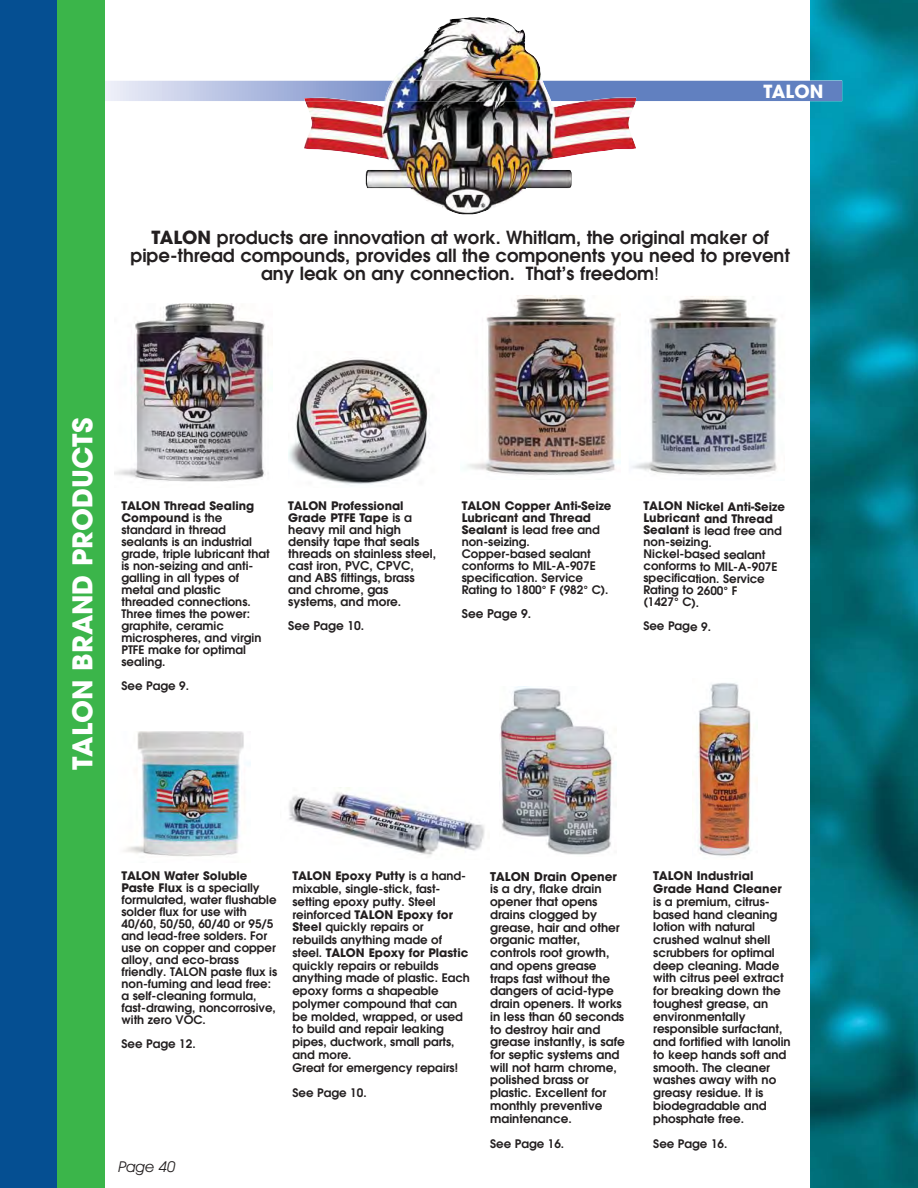
<style>
.page{position:relative;width:918px;height:1188px;background:#fff}
.page>*{position:absolute;margin:0;border:0;box-sizing:border-box;transform-origin:0 0}
.t1{font:700 27px "Avant Garde";color:#fff}
.t2{font:18px/18px "Avant Garde Demi";color:#231f20;text-align:center}
.t3{font:700 18px "Avant Garde";color:#fff}
.t4{font:italic 15px "Avant Garde IT Cby BT";color:#231f20}
.t5{font:12px/12.8px "Avant Garde Demi";color:#231f20}
.t6{font:700 12px "Avant Garde";color:#231f20}
.t7{font:11.85px/12.8px "Avant Garde Demi";color:#231f20}
.t8{font:700 11.85px/12.8px "Avant Garde";color:#231f20}
.t9{font:11.7px/12px "Avant Garde Demi";color:#231f20}
.t10{font:700 11.7px/12px "Avant Garde";color:#231f20}
.s1{font-family:"Avant Garde";font-weight:700}
.s2{font-family:"Helvetica"}
.s3{font-family:"Avant Garde Demi";font-weight:400}
.s4{font-family:"Avant Garde Demi";font-weight:400;font-size:12px}
</style>
<div class="page">
<div style="left:0;top:0;width:67px;height:1188px;background:#054f92"></div>
<img style="left:124px;top:731px;width:127px;height:126px">
<img style="left:810px;top:0;width:108px;height:1188px">
<svg style="left:105px;top:80px;width:737px;height:21px;background:#95a8d4"></svg>
<img style="left:288px;top:358px;width:142px;height:127px">
<img style="left:115px;top:303px;width:151px;height:179px">
<img style="left:467px;top:295px;width:154px;height:180px">
<img style="left:631px;top:296px;width:147px;height:179px">
<img style="left:289px;top:788px;width:196px;height:67px">
<img style="left:499px;top:687px;width:117px;height:168px">
<img style="left:696px;top:683px;width:62px;height:173px">
<img style="left:304px;top:17px;width:332px;height:197px">
<img style="left:304px;top:80px;width:332px;height:21px">
<div style="left:58px;top:0;width:47px;height:1188px;background:#3bb54a"></div>
<h2 class="t3" style="left:763px;top:84px;width:61px">TALON</h2>
<h2 class="t2" style="left:130px;top:230px;width:661px"><span class="s1">TALON</span> products are innovation at work. Whitlam, the original maker of pipe-thread compounds, provides all the components you need to prevent any leak on any connection. That’s freedom<span class="s2">!</span></h2>
<h1 class="t1" style="left:72px;top:770px;width:353px;rotate:-90deg">TALON BRAND PRODUCTS</h1>
<p class="t10" style="left:122px;top:501px;width:134px">TALON Thread Sealing<br>Compound <span class="s3">is the</span></p>
<p class="t9" style="left:122px;top:525px;width:150px">standard in thread sealants is an industrial grade, triple lubricant that is non-seizing and anti&shy;galling in all types of metal and plastic threaded connections.<br>Three times the power: graphite, ceramic microspheres, and virgin<br>PTFE make for optimal sealing.</p>
<p class="t9" style="left:122px;top:681px;width:69px">See Page 9.</p>
<p class="t10" style="left:288px;top:501px;width:125px">TALON Professional<br>Grade PTFE Tape <span class="s4">is a</span></p>
<p class="t5" style="left:288px;top:525px;width:149px;line-height:12px">heavy mil and high density tape that seals threads on stainless steel, cast iron, PVC, CPVC, and ABS fittings, brass and chrome, gas systems, and more.</p>
<p class="t5" style="left:288px;top:621px;width:78px">See Page 10.</p>
<p class="t10" style="left:462px;top:501px;width:151px">TALON Copper Anti-Seize<br>Lubricant and Thread</p>
<p class="t9" style="left:462px;top:525px;width:148px"><span class="s1">Sealant</span> is lead free and non-seizing.<br>Copper-based sealant conforms to MIL-A-907E specification. Service<br>Rating to 1800° F (982° C).</p>
<p class="t5" style="left:462px;top:609px;width:71px">See Page 9.</p>
<p class="t10" style="left:644px;top:501px;width:143px">TALON Nickel Anti-Seize<br>Lubricant and Thread</p>
<p class="t9" style="left:643px;top:526px;width:140px"><span class="s1">Sealant</span> is lead free and non-seizing.<br>Nickel-based sealant conforms to MIL-A-907E specification. Service<br>Rating to 2600° F<br>(1427° C).</p>
<p class="t9" style="left:643px;top:621px;width:69px">See Page 9.</p>
<p class="t10" style="left:122px;top:871px;width:127px">TALON Water Soluble</p>
<p class="t9" style="left:122px;top:883px;width:157px"><span class="s1">Paste Flux</span> is a specially formulated, water flushable solder flux for use with<br>40/60, 50/50, 60/40 or 95/5 and lead-free solders. For use on copper and copper alloy, and eco-brass friendly. TALON paste flux is non-fuming and lead free: a self-cleaning formula, fast-drawing, noncorrosive, with zero VOC.</p>
<p class="t9" style="left:122px;top:1039px;width:76px">See Page 12.</p>
<p class="t10" style="left:292px;top:871px;width:175px">TALON Epoxy Putty <span class="s3">is a hand-</span></p>
<p class="t9" style="left:292px;top:884px;width:150px;line-height:12.8px">mixable, single-stick, fast&shy;setting epoxy putty. Steel</p>
<p class="t10" style="left:292px;top:909px;width:162px"><span class="s3">reinforced</span> TALON Epoxy for</p>
<p class="t9" style="left:292px;top:922px;width:151px;line-height:12.8px"><span class="s1">Steel</span> quickly repairs or rebuilds anything made of</p>
<p class="t10" style="left:292px;top:948px;width:177px"><span class="s3">steel.</span> TALON Epoxy for Plastic</p>
<p class="t9" style="left:292px;top:960px;width:179px;line-height:12.8px">quickly repairs or rebuilds anything made of plastic. Each epoxy forms a shapeable polymer compound that can be molded, wrapped, or used to build and repair leaking pipes, ductwork, small parts, and more.<br>Great for emergency repairs!</p>
<p class="t9" style="left:292px;top:1088px;width:76px">See Page 10.</p>
<p class="t4" style="left:118px;top:1162px;width:59px">Page 40</p>
<p class="t6" style="left:490px;top:872px;width:128px">TALON Drain Opener</p>
<p class="t5" style="left:490px;top:884px;width:136px">is a dry, flake drain opener that opens drains clogged by grease, hair and other organic matter, controls root growth, and opens grease traps fast without the dangers of acid-type drain openers. It works in less than 60 seconds to destroy hair and grease instantly, is safe for septic systems and will not harm chrome, polished brass or plastic. Excellent for monthly preventive maintenance.</p>
<p class="t9" style="left:490px;top:1139px;width:76px">See Page 16.</p>
<p class="t8" style="left:653px;top:871px;width:130px">TALON Industrial<br>Grade Hand Cleaner</p>
<p class="t7" style="left:653px;top:897px;width:139px">is a premium, citrus&shy;based hand cleaning lotion with natural crushed walnut shell scrubbers for optimal deep cleaning. Made with citrus peel extract for breaking down the toughest grease, an environmentally responsible surfactant, and fortified with lanolin to keep hands soft and smooth. The cleaner washes away with no greasy residue. It is biodegradable and phosphate free.</p>
<p class="t9" style="left:653px;top:1139px;width:76px">See Page 16.</p>
</div>
